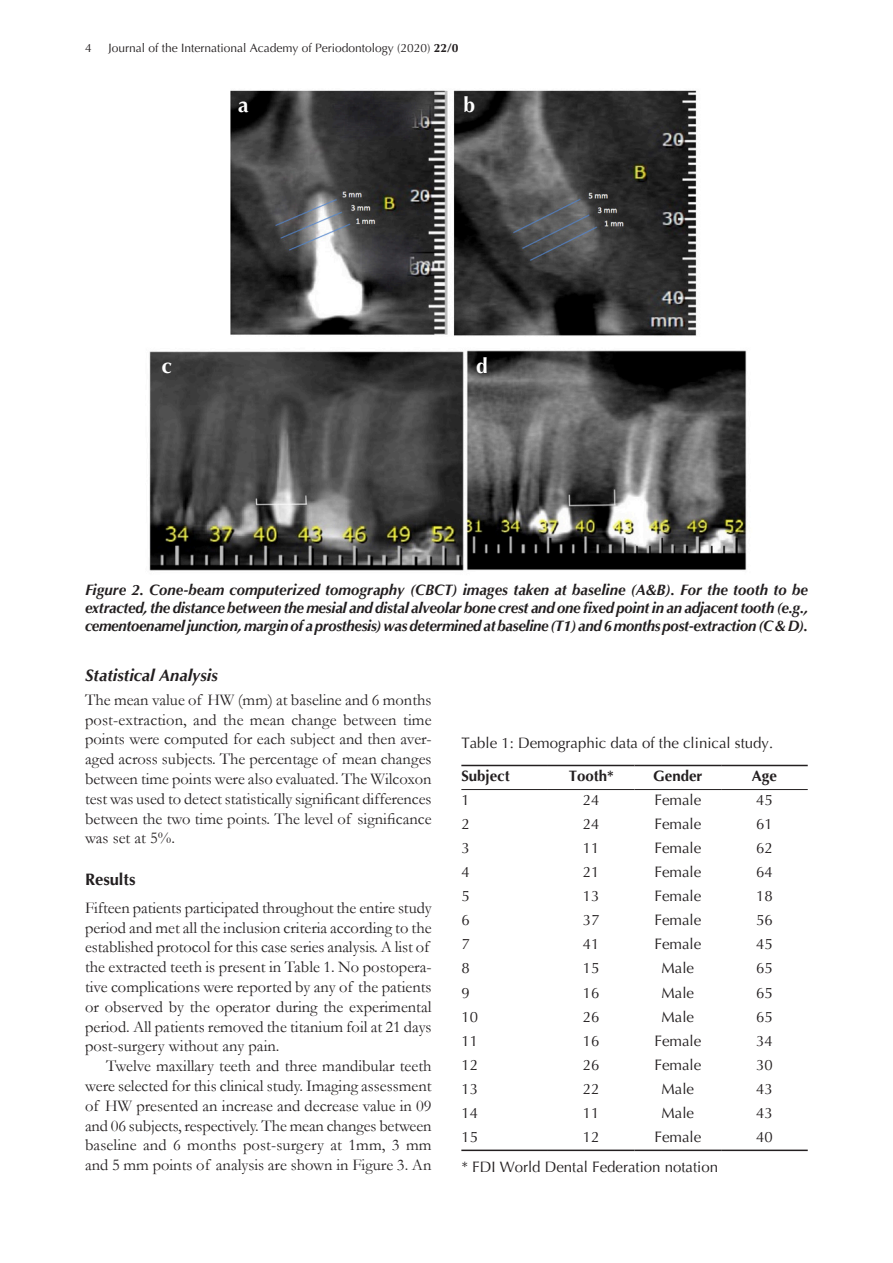
<style>
.page{position:relative;width:893px;height:1263px;background:#fff}
.page>*{position:absolute;margin:0;border:0;box-sizing:border-box;transform-origin:0 0}
.tables{font:700 21px "Optima";color:#fff}
.Body_text{font:16.5px/19.8px "Garamond";color:#231f20;text-align:justify}
.indent{font:16.5px/19.8px "Garamond";color:#231f20;text-align:justify}
.Subhead_2{font:italic 700 16.5px "Optima";color:#231f20}
.Subhead_1{font:700 16.5px "Optima";color:#231f20}
.t1{font:italic 700 15px/18px "Optima";letter-spacing:-.02em;color:#231f20;text-align:justify}
.tables-2{font:15px "Optima";color:#231f20}
.tables-3{font:700 15px "Optima";color:#231f20}
.t2{font:12px "Optima";color:#231f20}
.s1{font-weight:700}
</style>
<div class="page">
<img style="left:149px;top:90px;width:598px;height:481px">
<hr style="left:461px;top:765px;width:87px;height:1px;background:#231f20">
<hr style="left:548px;top:765px;width:87px;height:1px;background:#231f20">
<hr style="left:635px;top:765px;width:86px;height:1px;background:#231f20">
<hr style="left:721px;top:765px;width:87px;height:1px;background:#231f20">
<hr style="left:461px;top:1149px;width:87px;height:2px;background:#231f20">
<hr style="left:548px;top:1149px;width:87px;height:2px;background:#231f20">
<hr style="left:635px;top:1149px;width:86px;height:2px;background:#231f20">
<hr style="left:721px;top:1149px;width:87px;height:2px;background:#231f20">
<hr style="left:461px;top:789px;width:87px;height:1px;background:#231f20">
<hr style="left:548px;top:789px;width:87px;height:1px;background:#231f20">
<hr style="left:635px;top:789px;width:86px;height:1px;background:#231f20">
<hr style="left:721px;top:789px;width:87px;height:1px;background:#231f20">
<p class="t2" style="left:85px;top:40px;width:8px">4</p>
<p class="t2" style="left:108px;top:40px;width:352px">Journal of the International Academy of Periodontology (2020) <span class="s1">22/0</span></p>
<p class="tables" style="left:238px;top:91px;width:12px">a</p>
<p class="tables" style="left:463px;top:91px;width:13px">b</p>
<p class="tables" style="left:162px;top:353px;width:12px">c</p>
<p class="tables" style="left:476px;top:353px;width:13px">d</p>
<p class="t1" style="left:85px;top:581px;width:725px">Figure 2. Cone-beam computerized tomography (CBCT) images taken at baseline (A&amp;B). For the tooth to be extracted, the distance between the mesial and distal alveolar bone crest and one fixed point in an adjacent tooth (e.g., cementoenamel junction, margin of a prosthesis) was determined at baseline (T1) and 6 months post-extraction (C &amp; D).</p>
<p class="Subhead_2" style="left:85px;top:665px;width:134px">Statistical Analysis</p>
<p class="Body_text" style="left:85px;top:689px;width:348px">The mean value of HW (mm) at baseline and 6 months post-extraction, and the mean change between time points were computed for each subject and then aver&shy;aged across subjects. The percentage of mean changes between time points were also evaluated. The Wilcoxon test was used to detect statistically significant differences between the two time points. The level of significance was set at 5%.</p>
<p class="Subhead_1" style="left:85px;top:868px;width:52px">Results</p>
<p class="Body_text" style="left:85px;top:897px;width:348px;text-align:left">Fifteen patients participated throughout the entire study period and met all the inclusion criteria according to the established protocol for this case series analysis. A list of the extracted teeth is present in Table 1. No postopera&shy;tive complications were reported by any of the patients or observed by the operator during the experimental period. All patients removed the titanium foil at 21 days post-surgery without any pain.</p>
<p class="indent" style="left:85px;top:1056px;width:348px;text-indent:21px">Twelve maxillary teeth and three mandibular teeth were selected for this clinical study. Imaging assessment of HW presented an increase and decrease value in 09 and 06 subjects, respectively. The mean changes between baseline and 6 months post-surgery at 1mm, 3 mm and 5 mm points of analysis are shown in Figure 3. An</p>
<p class="tables-2" style="left:461px;top:734px;width:313px">Table 1: Demographic data of the clinical study.</p>
<p class="tables-3" style="left:461px;top:766px;width:50px">Subject</p>
<p class="tables-3" style="left:569px;top:766px;width:47px">Tooth*</p>
<p class="tables-3" style="left:653px;top:766px;width:51px">Gender</p>
<p class="tables-3" style="left:752px;top:766px;width:27px">Age</p>
<p class="tables-2" style="left:461px;top:790px;width:10px">1</p>
<p class="tables-2" style="left:583px;top:790px;width:18px">24</p>
<p class="tables-2" style="left:654px;top:790px;width:48px">Female</p>
<p class="tables-2" style="left:756px;top:790px;width:18px">45</p>
<p class="tables-2" style="left:461px;top:815px;width:10px">2</p>
<p class="tables-2" style="left:583px;top:815px;width:18px">24</p>
<p class="tables-2" style="left:654px;top:815px;width:48px">Female</p>
<p class="tables-2" style="left:756px;top:815px;width:18px">61</p>
<p class="tables-2" style="left:461px;top:839px;width:10px">3</p>
<p class="tables-2" style="left:583px;top:839px;width:18px">11</p>
<p class="tables-2" style="left:654px;top:839px;width:48px">Female</p>
<p class="tables-2" style="left:756px;top:839px;width:18px">62</p>
<p class="tables-2" style="left:461px;top:863px;width:10px">4</p>
<p class="tables-2" style="left:583px;top:863px;width:18px">21</p>
<p class="tables-2" style="left:654px;top:863px;width:48px">Female</p>
<p class="tables-2" style="left:756px;top:863px;width:18px">64</p>
<p class="tables-2" style="left:461px;top:887px;width:10px">5</p>
<p class="tables-2" style="left:583px;top:887px;width:18px">13</p>
<p class="tables-2" style="left:654px;top:887px;width:48px">Female</p>
<p class="tables-2" style="left:756px;top:887px;width:18px">18</p>
<p class="tables-2" style="left:461px;top:911px;width:10px">6</p>
<p class="tables-2" style="left:583px;top:911px;width:18px">37</p>
<p class="tables-2" style="left:654px;top:911px;width:48px">Female</p>
<p class="tables-2" style="left:756px;top:911px;width:18px">56</p>
<p class="tables-2" style="left:461px;top:935px;width:10px">7</p>
<p class="tables-2" style="left:583px;top:935px;width:18px">41</p>
<p class="tables-2" style="left:654px;top:935px;width:48px">Female</p>
<p class="tables-2" style="left:756px;top:935px;width:18px">45</p>
<p class="tables-2" style="left:461px;top:959px;width:10px">8</p>
<p class="tables-2" style="left:583px;top:959px;width:18px">15</p>
<p class="tables-2" style="left:662px;top:959px;width:34px">Male</p>
<p class="tables-2" style="left:756px;top:959px;width:18px">65</p>
<p class="tables-2" style="left:461px;top:983px;width:10px">9</p>
<p class="tables-2" style="left:583px;top:983px;width:18px">16</p>
<p class="tables-2" style="left:662px;top:983px;width:34px">Male</p>
<p class="tables-2" style="left:756px;top:983px;width:18px">65</p>
<p class="tables-2" style="left:461px;top:1007px;width:18px">10</p>
<p class="tables-2" style="left:583px;top:1007px;width:18px">26</p>
<p class="tables-2" style="left:662px;top:1007px;width:34px">Male</p>
<p class="tables-2" style="left:756px;top:1007px;width:18px">65</p>
<p class="tables-2" style="left:461px;top:1031px;width:18px">11</p>
<p class="tables-2" style="left:583px;top:1031px;width:18px">16</p>
<p class="tables-2" style="left:654px;top:1031px;width:48px">Female</p>
<p class="tables-2" style="left:756px;top:1031px;width:18px">34</p>
<p class="tables-2" style="left:461px;top:1055px;width:18px">12</p>
<p class="tables-2" style="left:583px;top:1055px;width:18px">26</p>
<p class="tables-2" style="left:654px;top:1055px;width:48px">Female</p>
<p class="tables-2" style="left:756px;top:1055px;width:18px">30</p>
<p class="tables-2" style="left:461px;top:1079px;width:18px">13</p>
<p class="tables-2" style="left:583px;top:1079px;width:18px">22</p>
<p class="tables-2" style="left:662px;top:1079px;width:34px">Male</p>
<p class="tables-2" style="left:756px;top:1079px;width:18px">43</p>
<p class="tables-2" style="left:461px;top:1103px;width:18px">14</p>
<p class="tables-2" style="left:583px;top:1103px;width:18px">11</p>
<p class="tables-2" style="left:662px;top:1103px;width:34px">Male</p>
<p class="tables-2" style="left:756px;top:1103px;width:18px">43</p>
<p class="tables-2" style="left:461px;top:1127px;width:18px">15</p>
<p class="tables-2" style="left:583px;top:1127px;width:18px">12</p>
<p class="tables-2" style="left:654px;top:1127px;width:48px">Female</p>
<p class="tables-2" style="left:756px;top:1127px;width:18px">40</p>
<p class="tables-2" style="left:461px;top:1157px;width:258px">* FDI World Dental Federation notation</p>
</div>
